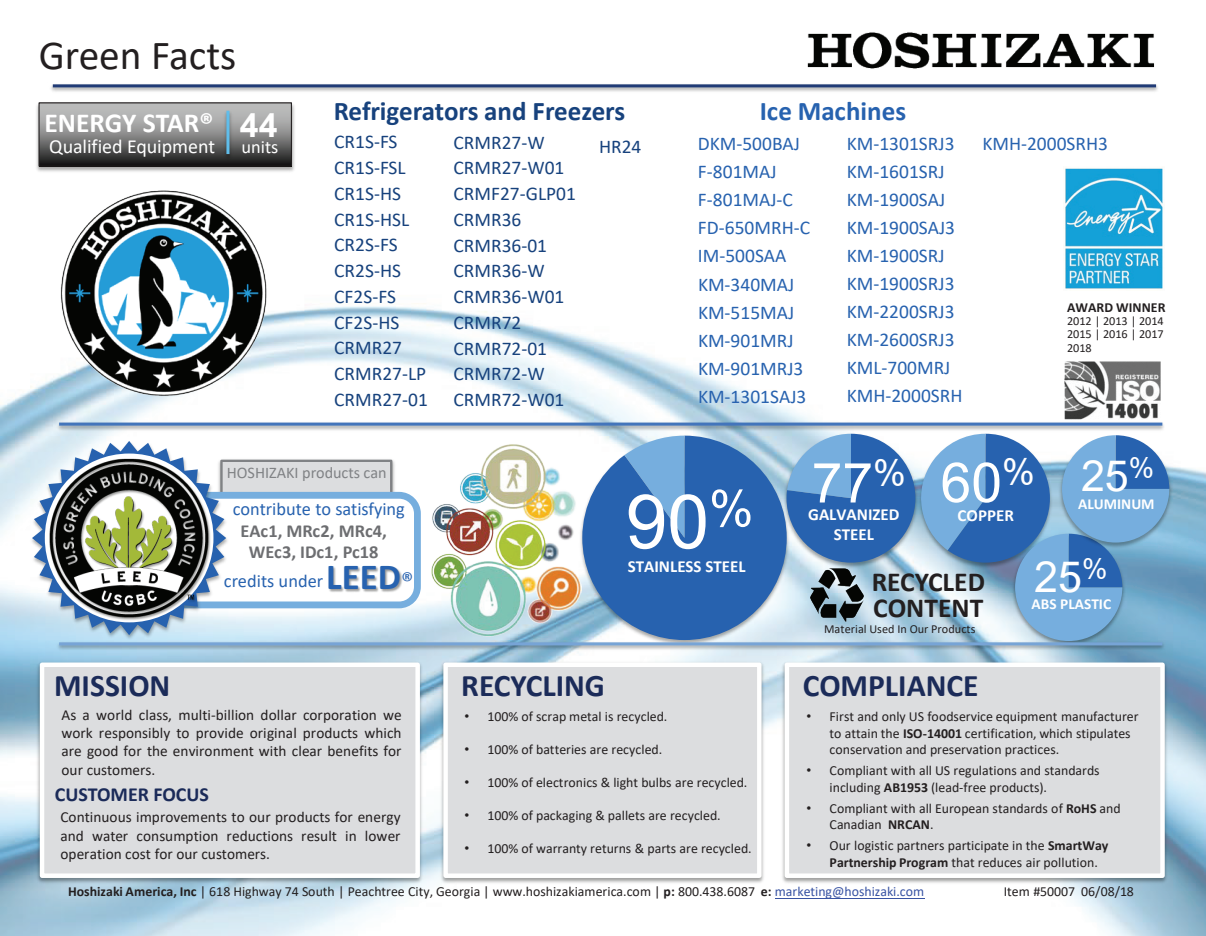
<style>
.page{position:relative;width:1206px;height:936px;background:#fff}
.page>*{position:absolute;margin:0;border:0;box-sizing:border-box;transform-origin:0 0}
.t1{font:75.3px "Arial";color:#fff}
.t2{font:55.2px "Arial";color:#fff}
.t3{font:43.05px "Arial";color:#fff}
.t4{font:41.4px "Calibri";color:#231f20}
.t5{font:700 33.9px "Arial";color:#fff}
.t6{font:700 31.5px "Calibri";color:#1b2b59}
.t7{font:700 27.6px/26.7px "Calibri";color:#231f20}
.t8{font:700 27.6px "Calibri";letter-spacing:-.005em;color:#fff}
.t9{font:700 27px "Calibri";letter-spacing:-.005em;color:#17427d}
.t10{font:700 27px "Calibri";color:#2762af}
.t11{font:19.95px "Calibri";letter-spacing:-.005em;color:#fff}
.t12{font:700 19.95px "Calibri";color:#1b2b59}
.t13{font:19.5px/28px "Calibri";color:#2762af}
.t14{font:19.5px/25.8px "Calibri";letter-spacing:.005em;color:#17427d}
.t15{font:18.3px "Calibri";color:#2762af}
.t16{font:700 18.3px/21.9px "Calibri";color:#6d6e71;text-align:center}
.t17{font:18.3px "Calibri";color:#fff}
.t18{font:700 16.95px/20.1px "Calibri";color:#fff;text-align:center}
.t19{font:16.2px "Calibri";color:#808285}
.t20{font:15.3px/18.5px "Calibri";color:#231f20;text-align:justify}
.t21{font:700 15.3px "Calibri";color:#fff}
.t22{font:13.8px/16.5px "Calibri";color:#231f20}
.t23{font:700 13.8px "Calibri";letter-spacing:.005em;color:#231f20}
.t24{font:12.3px/13.4px "Calibri";letter-spacing:-.005em;color:#231f20;text-align:justify}
.s1{font-weight:700;font-size:36.9px}
.s2{font-size:24.45px}
.s3{font-family:"Arial"}
.s4{font-weight:700}
.s5{color:#3853a3}
</style>
<div class="page">
<img style="left:0;top:306px;width:1206px;height:630px">
<hr style="left:53px;top:84px;width:1103px;height:3px;background:#213b76">
<img style="left:807px;top:32px;width:347px;height:37px">
<img style="left:36px;top:102px;width:259px;height:70px">
<svg style="left:41px;top:104px;width:249px;height:61px;background:#7d7d7d"></svg>
<div style="left:39px;top:102px;width:253px;height:65px;border:1px solid #231f20"></div>
<img style="left:221px;top:108px;width:14px;height:55px">
<svg style="left:226px;top:111px;width:4px;height:43px"></svg>
<img style="left:54px;top:420px;width:1115px;height:13px">
<hr style="left:59px;top:423px;width:1103px;height:3px;background:#4375bb">
<img style="left:54px;top:640px;width:1115px;height:13px">
<hr style="left:59px;top:642px;width:1103px;height:3px;background:#77a4d6">
<img style="left:35px;top:660px;width:390px;height:225px">
<div style="left:42px;top:665px;width:376px;height:211px;background:#dcdddf"></div>
<div style="left:40px;top:663px;width:380px;height:215px;border:4px solid #fff"></div>
<img style="left:780px;top:660px;width:390px;height:225px">
<div style="left:787px;top:665px;width:376px;height:211px;background:#dcdddf"></div>
<div style="left:785px;top:663px;width:380px;height:215px;border:4px solid #fff"></div>
<img style="left:438px;top:660px;width:329px;height:225px">
<div style="left:446px;top:665px;width:313px;height:211px;background:#dcdddf"></div>
<div style="left:443px;top:663px;width:319px;height:215px;border:4px solid #fff"></div>
<img style="left:231px;top:457px;width:166px;height:35px">
<div style="left:221px;top:461px;width:170px;height:54px;background:#dcdddf"></div>
<div style="left:220px;top:460px;width:172px;height:56px;border:2px solid #808285"></div>
<div style="left:145px;top:492px;width:276px;height:116px;background:#fff;border:7px solid #76aede;border-radius:18px"></div>
<img style="left:302px;top:542px;width:119px;height:84px">
<img style="left:27px;top:439px;width:204px;height:204px">
<svg style="left:32px;top:441px;width:194px;height:194px"></svg>
<img style="left:44px;top:453px;width:170px;height:170px">
<img style="left:1057px;top:433px;width:117px;height:117px">
<svg style="left:582px;top:434px;width:587px;height:207px;background:#6a98c8"></svg>
<img style="left:421px;top:440px;width:160px;height:201px">
<hr style="left:775px;top:898px;width:149px;height:1px;background:#3853a3">
<img style="left:54px;top:190px;width:218px;height:211px">
<img style="left:1065px;top:168px;width:98px;height:121px">
<img style="left:1065px;top:362px;width:96px;height:58px">
<h3 class="t4" style="left:39px;top:27px;width:199px">Green Facts</h3>
<h3 class="t8" style="left:44px;top:103px;width:170px">ENERGY STAR®</h3>
<h3 class="t11" style="left:49px;top:132px;width:167px">Qualified Equipment</h3>
<h3 class="t5" style="left:240px;top:101px;width:39px">44</h3>
<h3 class="t17" style="left:241px;top:134px;width:38px">units</h3>
<h3 class="t9" style="left:334px;top:92px;width:293px">Refrigerators and Freezers</h3>
<h3 class="t14" style="left:334px;top:129px;width:95px">CR1S-FS<br>CR1S-FSL<br>CR1S-HS<br>CR1S-HSL<br>CR2S-FS<br>CR2S-HS<br>CF2S-FS<br>CF2S-HS<br>CRMR27<br>CRMR27-LP<br>CRMR27-01</h3>
<h3 class="t14" style="left:453px;top:129px;width:124px">CRMR27-W<br>CRMR27-W01<br>CRMF27-GLP01<br>CRMR36<br>CRMR36-01<br>CRMR36-W<br>CRMR36-W01<br>CRMR72<br>CRMR72-01<br>CRMR72-W<br>CRMR72-W01</h3>
<h3 class="t10" style="left:760px;top:92px;width:148px">Ice Machines</h3>
<h3 class="t13" style="left:847px;top:129px;width:117px">KM-1301SRJ3<br>KM-1601SRJ<br>KM-1900SAJ<br>KM-1900SAJ3<br>KM-1900SRJ<br>KM-1900SRJ3<br>KM-2200SRJ3<br>KM-2600SRJ3<br>KML-700MRJ<br>KMH-2000SRH</h3>
<h3 class="t14" style="left:599px;top:133px;width:44px">HR24</h3>
<h3 class="t13" style="left:982px;top:129px;width:127px">KMH-2000SRH3</h3>
<h3 class="t13" style="left:698px;top:129px;width:114px">DKM-500BAJ<br>F-801MAJ<br>F-801MAJ-C<br>FD-650MRH-C<br>IM-500SAA<br>KM-340MAJ<br>KM-515MAJ<br>KM-901MRJ<br>KM-901MRJ3<br>KM-1301SAJ3</h3>
<p class="t23" style="left:1067px;top:297px;width:100px">AWARD WINNER</p>
<p class="t24" style="left:1067px;top:314px;width:98px">2012 | 2013 | 2014<br>2015 | 2016 | 2017<br>2018</p>
<p class="t19" style="left:227px;top:461px;width:161px">HOSHIZAKI products can</p>
<h3 class="t3" style="left:1081px;top:446px;width:75px">25<sup>%</sup></h3>
<p class="t21" style="left:1078px;top:493px;width:78px">ALUMINUM</p>
<h2 class="t2" style="left:941px;top:445px;width:96px">60<sup>%</sup></h2>
<p class="t18" style="left:958px;top:505px;width:58px">COPPER</p>
<h2 class="t2" style="left:812px;top:445px;width:96px">77<sup>%</sup></h2>
<p class="t18" style="left:808px;top:504px;width:93px">GALVANIZED<br>STEEL</p>
<h1 class="t1" style="left:626px;top:470px;width:130px">90<sup>%</sup></h1>
<p class="t18" style="left:628px;top:556px;width:119px">STAINLESS STEEL</p>
<h3 class="t15" style="left:233px;top:496px;width:174px">contribute to satisfying</h3>
<h3 class="t16" style="left:241px;top:519px;width:148px">EAc1, MRc2, MRc4,<br>WEc3, IDc1, Pc18</h3>
<h3 class="t3" style="left:1034px;top:548px;width:75px">25<sup>%</sup></h3>
<p class="t21" style="left:1031px;top:593px;width:81px">ABS PLASTIC</p>
<h3 class="t15" style="left:224px;top:568px;width:191px">credits under<span class="s1">LEED</span><span class="s2">®</span></h3>
<h3 class="t7" style="left:872px;top:568px;width:115px">RECYCLED<br>CONTENT</h3>
<p class="t24" style="left:824px;top:622px;width:153px">Material Used In Our Products</p>
<h3 class="t6" style="left:54px;top:663px;width:118px">MISSION</h3>
<p class="t20" style="left:62px;top:705px;width:342px">As a world class, multi-billion dollar corporation we work responsibly to provide original products which are good for the environment with clear benefits for our customers.</p>
<h3 class="t12" style="left:55px;top:780px;width:156px">CUSTOMER FOCUS</h3>
<p class="t20" style="left:61px;top:808px;width:342px">Continuous improvements to our products for energy and water consumption reductions result in lower operation cost for our customers.</p>
<h3 class="t6" style="left:461px;top:663px;width:145px">RECYCLING</h3>
<p class="t22" style="left:464px;top:708px;width:204px"><span class="s3">•</span> 100% of scrap metal is recycled.</p>
<p class="t22" style="left:464px;top:741px;width:199px"><span class="s3">•</span> 100% of batteries are recycled.</p>
<p class="t22" style="left:464px;top:774px;width:284px"><span class="s3">•</span> 100% of electronics &amp; light bulbs are recycled.</p>
<p class="t22" style="left:464px;top:807px;width:258px"><span class="s3">•</span> 100% of packaging &amp; pallets are recycled.</p>
<p class="t22" style="left:464px;top:840px;width:289px"><span class="s3">•</span> 100% of warranty returns &amp; parts are recycled.</p>
<h3 class="t6" style="left:803px;top:663px;width:177px">COMPLIANCE</h3>
<p class="t22" style="left:830px;top:708px;width:310px;text-indent:-23px"><span class="s3">•</span> First and only US foodservice equipment manufacturer to attain the <span class="s4">ISO-14001</span> certification, which stipulates conservation and preservation practices.</p>
<p class="t22" style="left:830px;top:762px;width:272px;text-indent:-23px"><span class="s3">•</span> Compliant with all US regulations and standards including <span class="s4">AB1953</span> (lead-free products).</p>
<p class="t22" style="left:830px;top:800px;width:293px;text-indent:-23px"><span class="s3">•</span> Compliant with all European standards of <span class="s4">RoHS</span> and<br>Canadian <span class="s4">NRCAN</span>.</p>
<p class="t22" style="left:830px;top:837px;width:280px;text-indent:-23px"><span class="s3">•</span> Our logistic partners participate in the <span class="s4">SmartWay<br>Partnership Program</span> that reduces air pollution.</p>
<p class="t22" style="left:68px;top:883px;width:858px"><span class="s4">Hoshizaki America, Inc</span> | 618 Highway 74 South | Peachtree City, Georgia | www.hoshizakiamerica.com | <span class="s4">p:</span> 800.438.6087 <span class="s4">e:</span> <span class="s5">marketing@hoshizaki.com</span></p>
<p class="t22" style="left:1004px;top:883px;width:132px">Item #50007 06/08/18</p>
</div>
